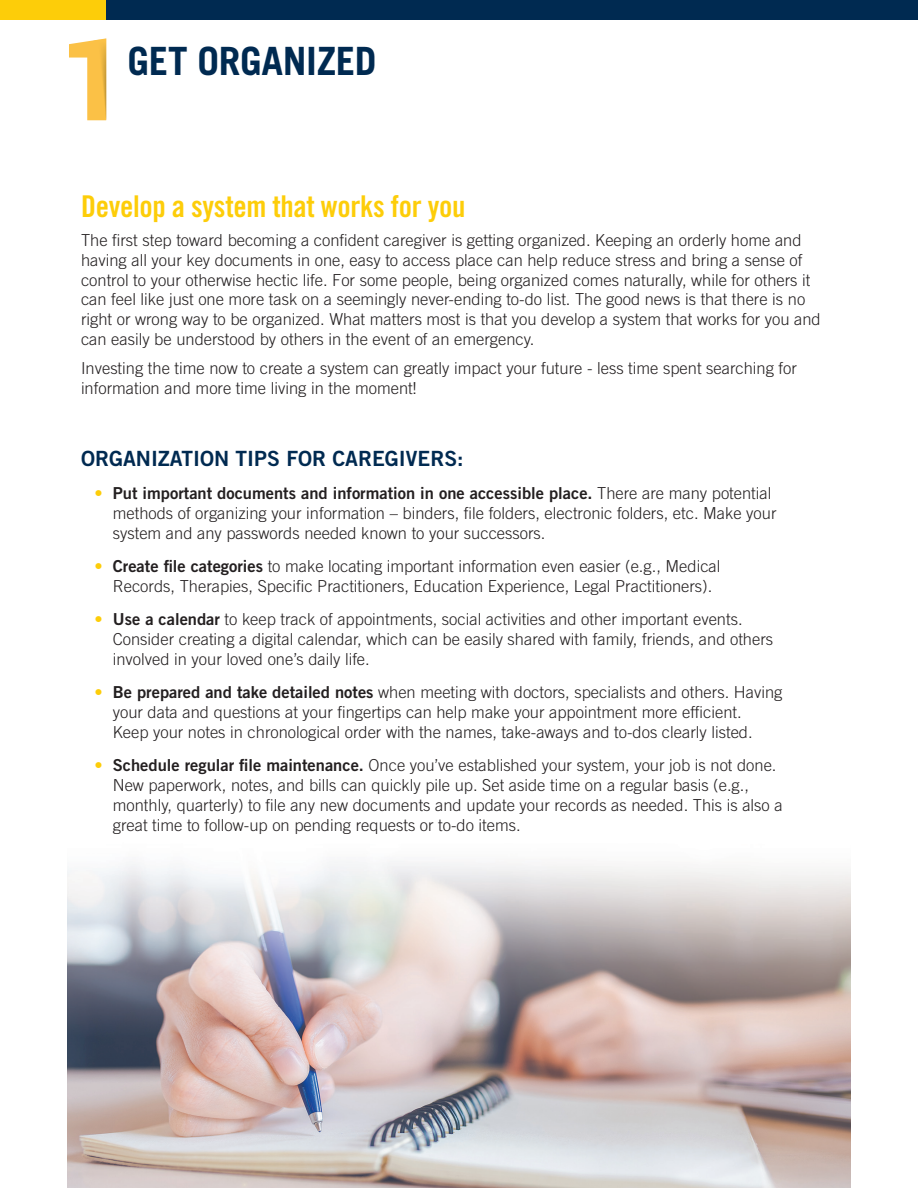
<style>
.page{position:relative;width:918px;height:1188px;background:#fff}
.page>*{position:absolute;margin:0;border:0;box-sizing:border-box;transform-origin:0 0}
.t1{font:700 39px "Trade Gothic";letter-spacing:-.01em;color:#002a51}
.t2{font:30px "Trade Gothic Bold Cond Twenty";letter-spacing:-.01em;color:#fdcd09}
.t3{font:21px "Trade Gothic Bold Two";color:#002a51}
.t4{font:300 16.5px/19.8px "Trade Gothic";color:#231f20}
.t5{font:16.5px "Trade Gothic Bold Two";color:#231f20}
.s1{color:#fdcd09}
.s2{font-family:"Trade Gothic";font-weight:300}
.s3{font-family:"Trade Gothic Bold Two";font-weight:400;color:#fdcd09}
.s4{font-family:"Trade Gothic Bold Two";font-weight:400}
</style>
<div class="page">
<img style="left:68px;top:861px;width:782px;height:327px">
<svg style="left:457px;top:1148px;width:4px;height:10px"></svg>
<div style="left:0;top:0;width:918px;height:19px;background:#fdcd09"></div>
<div style="left:106px;top:0;width:812px;height:19px;background:#002a51"></div>
<svg style="left:69px;top:38px;width:37px;height:82px"></svg>
<h1 class="t1" style="left:128px;top:37px;width:250px">GET ORGANIZED</h1>
<h2 class="t2" style="left:81px;top:188px;width:386px">Develop a system that works for you</h2>
<p class="t4" style="left:81px;top:230px;width:741px">The first step toward becoming a confident caregiver is getting organized. Keeping an orderly home and having all your key documents in one, easy to access place can help reduce stress and bring a sense of control to your otherwise hectic life. For some people, being organized comes naturally, while for others it can feel like just one more task on a seemingly never-ending to-do list. The good news is that there is no right or wrong way to be organized. What matters most is that you develop a system that works for you and can easily be understood by others in the event of an emergency.</p>
<p class="t4" style="left:81px;top:358px;width:717px">Investing the time now to create a system can greatly impact your future - less time spent searching for information and more time living in the moment!</p>
<p class="t3" style="left:81px;top:446px;width:384px">ORGANIZATION TIPS FOR CAREGIVERS:</p>
<p class="t5" style="left:94px;top:483px;width:678px"><span class="s1">•</span> Put important documents and information in one accessible place. <span class="s2">There are many potential</span></p>
<p class="t4" style="left:113px;top:503px;width:665px">methods of organizing your information – binders, file folders, electronic folders, etc. Make your system and any passwords needed known to your successors.</p>
<p class="t4" style="left:113px;top:556px;width:609px;text-indent:-18px"><span class="s3">•</span> <span class="s4">Create file categories</span> to make locating important information even easier (e.g., Medical<br>Records, Therapies, Specific Practitioners, Education Experience, Legal Practitioners).</p>
<p class="t4" style="left:113px;top:609px;width:662px;text-indent:-18px"><span class="s3">•</span> <span class="s4">Use a calendar</span> to keep track of appointments, social activities and other important events.<br>Consider creating a digital calendar, which can be easily shared with family, friends, and others involved in your loved one’s daily life.</p>
<p class="t4" style="left:113px;top:682px;width:671px;text-indent:-18px"><span class="s3">•</span> <span class="s4">Be prepared and take detailed notes</span> when meeting with doctors, specialists and others. Having your data and questions at your fingertips can help make your appointment more efficient.<br>Keep your notes in chronological order with the names, take-aways and to-dos clearly listed.</p>
<p class="t4" style="left:113px;top:755px;width:671px;text-indent:-18px"><span class="s3">•</span> <span class="s4">Schedule regular file maintenance.</span> Once you’ve established your system, your job is not done.<br>New paperwork, notes, and bills can quickly pile up. Set aside time on a regular basis (e.g., monthly, quarterly) to file any new documents and update your records as needed. This is also a great time to follow-up on pending requests or to-do items.</p>
</div>
